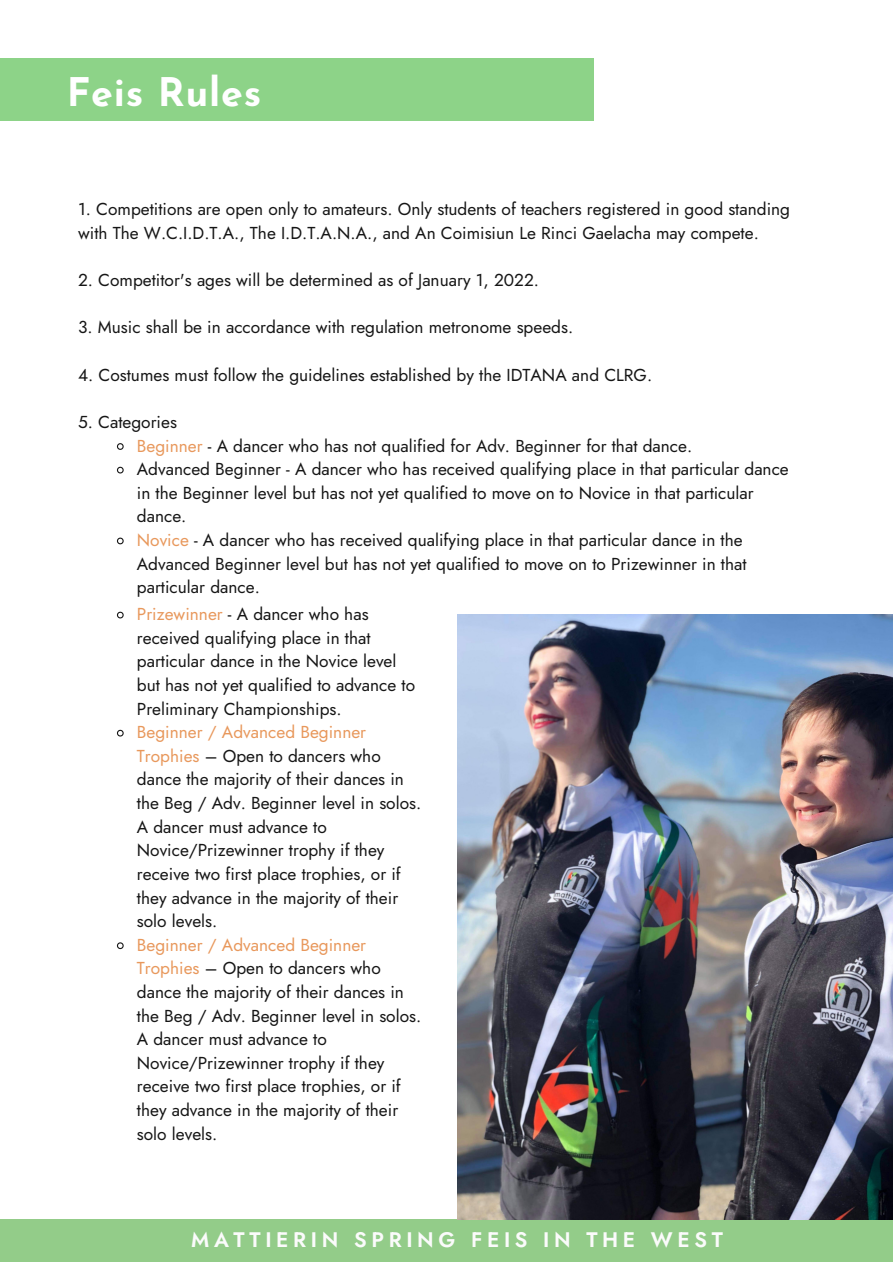
<style>
.page{position:relative;width:893px;height:1264px;background:#fff}
.page>*{position:absolute;margin:0;border:0;box-sizing:border-box;transform-origin:0 0}
.t1{font:700 39.45px "Josefin Sans";letter-spacing:.02em;color:#fff}
.t2{font:600 21px "Jost";letter-spacing:.22em;color:#fbfbfb}
.t3{font:17.25px/23.5px "Jost";color:#161616}
.s1{color:#e8985c}
</style>
<div class="page">
<div style="left:0;top:1218px;width:892px;height:43px;background:#93cc89"></div>
<div style="left:0;top:58px;width:594px;height:63px;background:#8dd388"></div>
<img style="left:457px;top:614px;width:435px;height:605px">
<svg style="left:116px;top:443px;width:8px;height:7px"></svg>
<svg style="left:116px;top:466px;width:8px;height:8px"></svg>
<svg style="left:117px;top:537px;width:7px;height:8px"></svg>
<svg style="left:116px;top:611px;width:8px;height:8px"></svg>
<svg style="left:116px;top:729px;width:8px;height:8px"></svg>
<svg style="left:116px;top:942px;width:8px;height:7px"></svg>
<h1 class="t1" style="left:67px;top:77px;width:196px">Feis Rules</h1>
<p class="t3" style="left:78px;top:198px;width:713px">1. Competitions are open only to amateurs. Only students of teachers registered in good standing with The W.C.I.D.T.A., The I.D.T.A.N.A., and An Coimisiun Le Rinci Gaelacha may compete.</p>
<p class="t3" style="left:78px;top:268px;width:462px">2. Competitor's ages will be determined as of January 1, 2022.</p>
<p class="t3" style="left:78px;top:316px;width:496px">3. Music shall be in accordance with regulation metronome speeds.</p>
<p class="t3" style="left:78px;top:363px;width:575px">4. Costumes must follow the guidelines established by the IDTANA and CLRG.</p>
<p class="t3" style="left:78px;top:410px;width:100px">5. Categories</p>
<p class="t3" style="left:137px;top:434px;width:653px"><span class="s1">Beginner</span> - A dancer who has not qualified for Adv. Beginner for that dance.<br>Advanced Beginner - A dancer who has received qualifying place in that particular dance in the Beginner level but has not yet qualified to move on to Novice in that particular dance.<br><span class="s1">Novice</span> - A dancer who has received qualifying place in that particular dance in the Advanced Beginner level but has not yet qualified to move on to Prizewinner in that particular dance.</p>
<p class="t3" style="left:137px;top:602px;width:280px"><span class="s1">Prizewinner</span> - A dancer who has received qualifying place in that particular dance in the Novice level but has not yet qualified to advance to Preliminary Championships.</p>
<p class="t3" style="left:137px;top:720px;width:286px"><span class="s1">Beginner / Advanced Beginner<br>Trophies</span> – Open to dancers who dance the majority of their dances in the Beg / Adv. Beginner level in solos.<br>A dancer must advance to<br>Novice/Prizewinner trophy if they receive two first place trophies, or if they advance in the majority of their solo levels.</p>
<p class="t3" style="left:137px;top:933px;width:286px"><span class="s1">Beginner / Advanced Beginner<br>Trophies</span> – Open to dancers who dance the majority of their dances in the Beg / Adv. Beginner level in solos.<br>A dancer must advance to<br>Novice/Prizewinner trophy if they receive two first place trophies, or if they advance in the majority of their solo levels.</p>
<p class="t2" style="left:191px;top:1224px;width:533px">MATTIERIN SPRING FEIS IN THE WEST</p>
</div>
